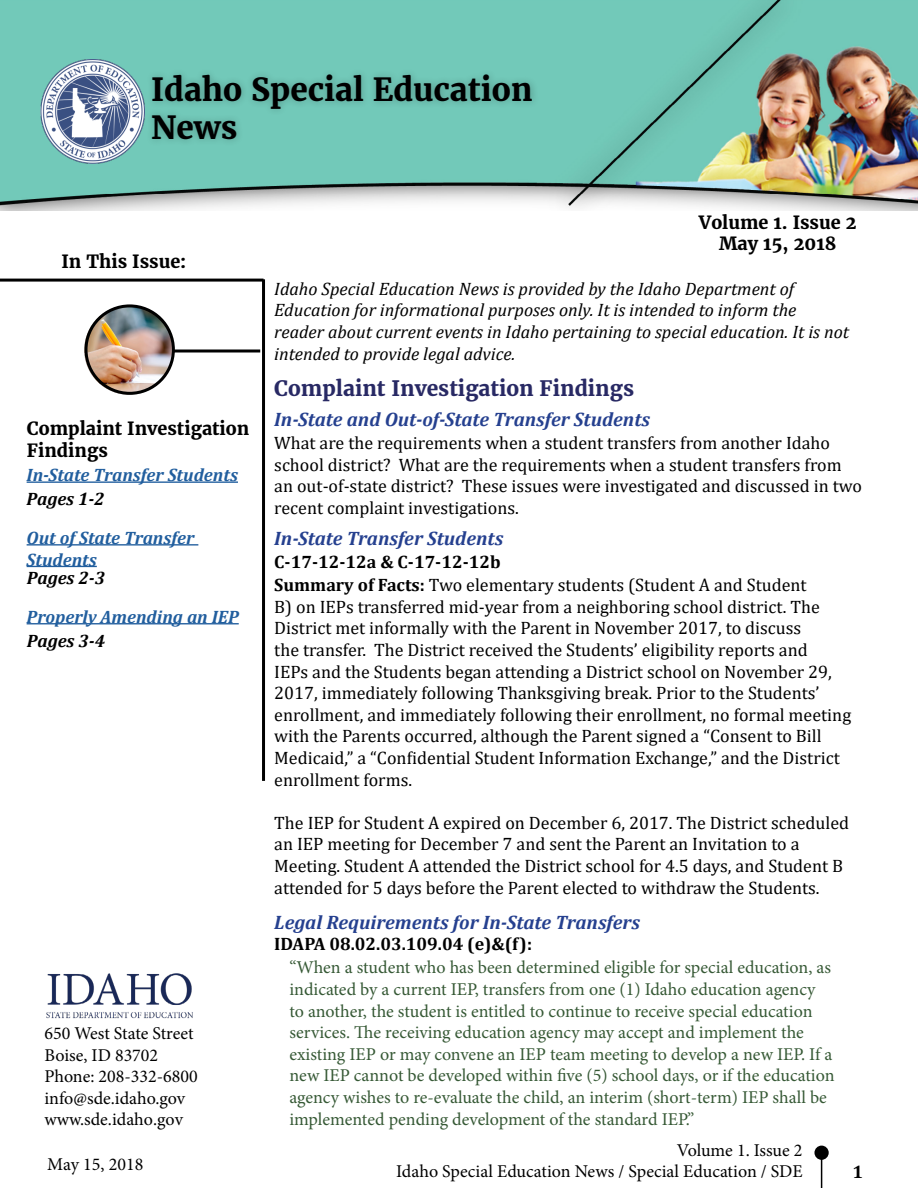
<style>
.page{position:relative;width:918px;height:1188px;background:#fff}
.page>*{position:absolute;margin:0;border:0;box-sizing:border-box;transform-origin:0 0}
.t1{font:700 31.5px/37.8px "Merriweather";color:#000}
.t2{font:700 21px "Merriweather";color:#282964}
.t3{font:italic 700 19.5px "Cambria";color:#25408f}
.t4{font:18px/21.6px "Cambria";color:#000}
.t5{font:18px/21.6px "Minion Pro";color:#365935}
.t6{font:italic 18px/21.6px "Cambria";color:#000}
.t7{font:18px/21.6px "Minion Pro";color:#000;text-align:right}
.t8{font:italic 700 18px/21.6px "Cambria";color:#215e9e}
.t9{font:700 18px/21.6px "Merriweather";color:#000;text-align:center}
.t10{font:700 18px "Cambria";color:#000}
.t11{font:italic 700 18px "Cambria";letter-spacing:-.005em;color:#000}
.s1{font-weight:700}
</style>
<div class="page">
<img style="left:0;top:0;width:918px;height:210px">
<img style="left:39px;top:59px;width:106px;height:104px">
<div style="left:145px;top:68px;width:395px;height:79px;background:#000;opacity:.25"></div>
<hr style="left:0;top:279px;width:264px;height:3px;background:#000">
<hr style="left:262px;top:279px;width:3px;height:502px;background:#000">
<img style="left:84px;top:305px;width:90px;height:89px">
<hr style="left:27px;top:566px;width:70px;height:1px;background:#215e9e">
<img style="left:46px;top:973px;width:147px;height:46px">
<hr style="left:172px;top:350px;width:88px;height:2px;background:#000">
<hr style="left:27px;top:481px;width:211px;height:2px;background:#215e9e">
<hr style="left:27px;top:544px;width:171px;height:2px;background:#215e9e">
<hr style="left:27px;top:623px;width:212px;height:1px;background:#215e9e">
<div style="left:85px;top:304px;width:90px;height:91px;border:3px solid #000;border-radius:50%"></div>
<hr style="left:821px;top:1153px;width:1px;height:35px;background:#000">
<div style="left:814px;top:1146px;width:15px;height:14px;background:#000;border-radius:50%"></div>
<h1 class="t1" style="left:151px;top:71px;width:383px">Idaho Special Education<br>News</h1>
<h1 class="t9" style="left:61px;top:250px;width:127px">In This Issue:</h1>
<p class="t9" style="left:699px;top:211px;width:159px">Volume 1. Issue 2<br>May 15, 2018</p>
<h2 class="t9" style="left:27px;top:417px;width:224px;text-align:left">Complaint Investigation<br>Findings</h2>
<h3 class="t8" style="left:27px;top:464px;width:213px">In-State Transfer Students</h3>
<h4 class="t11" style="left:27px;top:486px;width:80px">Pages 1-2</h4>
<h3 class="t8" style="left:27px;top:526px;width:169px">Out of State Transfer<br>Students</h3>
<h4 class="t11" style="left:27px;top:565px;width:80px">Pages 2-3</h4>
<h3 class="t8" style="left:27px;top:605px;width:214px">Properly Amending an IEP</h3>
<h4 class="t11" style="left:27px;top:628px;width:80px">Pages 3-4</h4>
<p class="t7" style="left:44px;top:1023px;width:155px;text-align:left">650 West State Street<br>Boise, ID 83702<br>Phone: 208-332-6800 info@sde.idaho.gov www.sde.idaho.gov</p>
<p class="t7" style="left:47px;top:1153px;width:98px">May 15, 2018</p>
<p class="t6" style="left:274px;top:277px;width:576px">Idaho Special Education News is provided by the Idaho Department of Education for informational purposes only. It is intended to inform the reader about current events in Idaho pertaining to special education. It is not intended to provide legal advice.</p>
<h1 class="t2" style="left:274px;top:375px;width:361px">Complaint Investigation Findings</h1>
<h2 class="t3" style="left:274px;top:405px;width:377px">In-State and Out-of-State Transfer Students</h2>
<h3 class="t4" style="left:274px;top:432px;width:589px">What are the requirements when a student transfers from another Idaho school district? What are the requirements when a student transfers from an out-of-state district? These issues were investigated and discussed in two recent complaint investigations.</h3>
<h2 class="t3" style="left:274px;top:525px;width:230px">In-State Transfer Students</h2>
<h3 class="t4" style="left:274px;top:550px;width:534px;line-height:23.4px"><span class="s1">C-17-12-12a &amp; C-17-12-12b<br>Summary of Facts:</span> Two elementary students (Student A and Student</h3>
<p class="t4" style="left:274px;top:596px;width:578px">B) on IEPs transferred mid-year from a neighboring school district. The District met informally with the Parent in November 2017, to discuss<br>the transfer. The District received the Students’ eligibility reports and<br>IEPs and the Students began attending a District school on November 29, 2017, immediately following Thanksgiving break. Prior to the Students’ enrollment, and immediately following their enrollment, no formal meeting with the Parents occurred, although the Parent signed a “Consent to Bill Medicaid,” a “Confidential Student Information Exchange,” and the District enrollment forms.</p>
<p class="t4" style="left:274px;top:812px;width:576px">The IEP for Student A expired on December 6, 2017. The District scheduled an IEP meeting for December 7 and sent the Parent an Invitation to a Meeting. Student A attended the District school for 4.5 days, and Student B attended for 5 days before the Parent elected to withdraw the Students.</p>
<h2 class="t3" style="left:274px;top:909px;width:367px">Legal Requirements for In-State Transfers</h2>
<h3 class="t10" style="left:274px;top:931px;width:259px">IDAPA 08.02.03.109.04 (e)&amp;(f):</h3>
<p class="t5" style="left:289px;top:957px;width:547px">“When a student who has been determined eligible for special education, as indicated by a current IEP, transfers from one (1) Idaho education agency to another, the student is entitled to continue to receive special education services. The receiving education agency may accept and implement the existing IEP or may convene an IEP team meeting to develop a new IEP. If a new IEP cannot be developed within five (5) school days, or if the education agency wishes to re-evaluate the child, an interim (short-term) IEP shall be implemented pending development of the standard IEP.”</p>
<p class="t10" style="left:852px;top:1159px;width:12px">1</p>
<p class="t7" style="left:396px;top:1139px;width:408px">Volume 1. Issue 2<br>Idaho Special Education News / Special Education / SDE</p>
</div>
